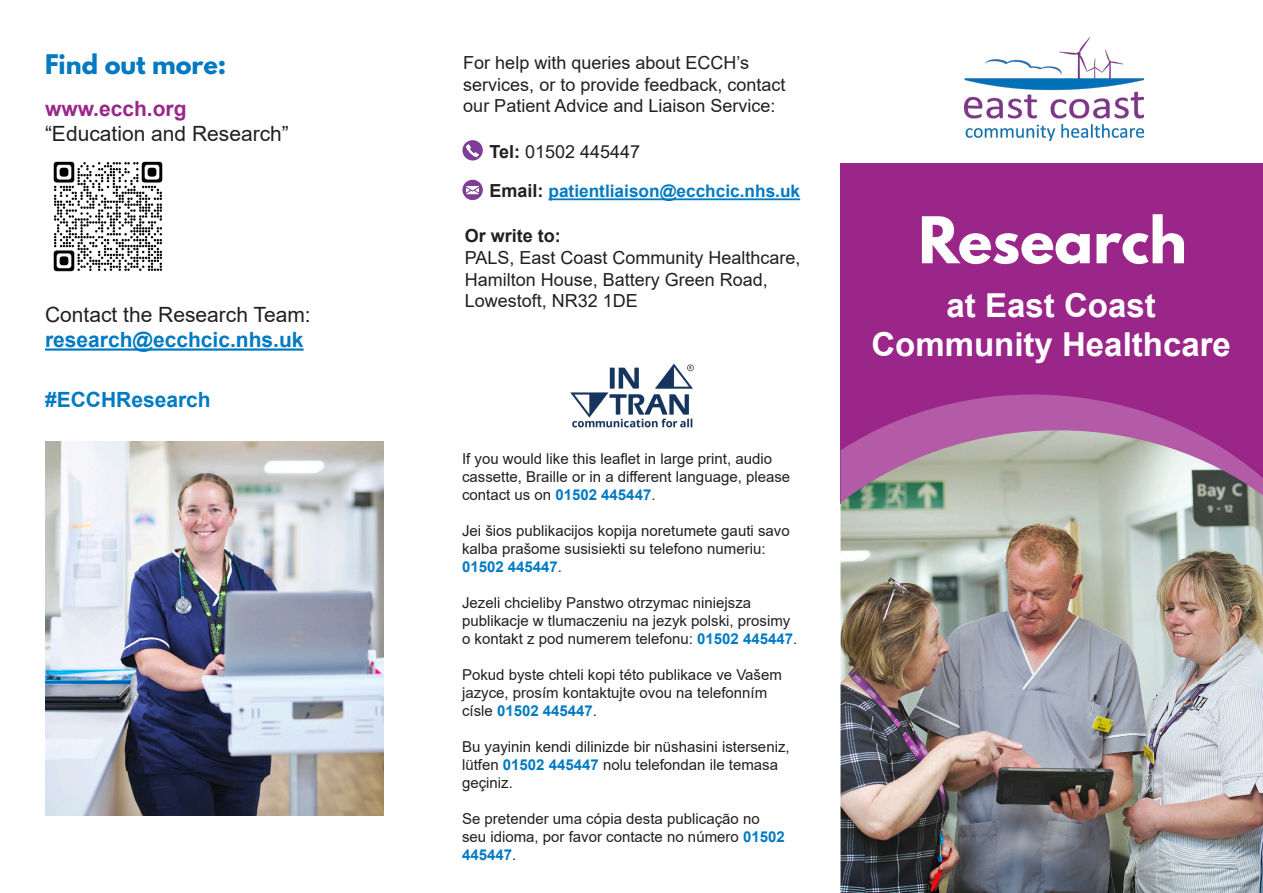
<style>
.page{position:relative;width:1263px;height:893px;background:#fff}
.page>*{position:absolute;margin:0;border:0;box-sizing:border-box;transform-origin:0 0}
.Bullet_Points{font:700 57px "League Spartan";letter-spacing:-.005em;color:#fff}
.Bullet_Points-2{font:700 33px "Arial";color:#fff}
.Bullet_Points-3{font:700 24px "League Spartan";color:#007ac2}
.Bullet_Points-4{font:21px/25.2px "Arial";color:#231f20}
.Bullet_Points-5{font:700 21px "Arial";color:#007ac2}
.Bullet_Points-6{font:700 21px "Arial";color:#9b2689}
.Bullet_Points-7{font:18px/21.6px "Arial";color:#231f20}
.Bullet_Points-8{font:700 18px "Arial";color:#231f20}
.Bullet_Points-9{font:700 17.25px "Arial";color:#007ac2}
.Bullet_Points-10{font:15px/18px "Arial";color:#231f20}
.s1{font-weight:700;color:#007ac2}
.s2{font-weight:700}
.s3{font-size:18px;color:#231f20}
</style>
<div class="page">
<div style="left:840px;top:163px;width:423px;height:341px;background:#9b2689"></div>
<svg style="left:877px;top:394px;width:312px;height:36px;fill:#b35ba6"></svg>
<img style="left:964px;top:38px;width:179px;height:102px">
<img style="left:45px;top:442px;width:339px;height:373px">
<svg style="left:462px;top:140px;width:21px;height:20px"></svg>
<svg style="left:462px;top:180px;width:21px;height:20px"></svg>
<img style="left:464px;top:182px;width:16px;height:16px">
<img style="left:464px;top:143px;width:16px;height:15px">
<hr style="left:548px;top:198px;width:252px;height:2px;background:#007ac2">
<img style="left:570px;top:363px;width:124px;height:65px">
<hr style="left:45px;top:348px;width:259px;height:3px;background:#007ac2">
<img style="left:53px;top:161px;width:110px;height:111px">
<img style="left:840px;top:430px;width:423px;height:463px">
<p class="Bullet_Points-3" style="left:45px;top:45px;width:183px">Find out more:</p>
<p class="Bullet_Points-7" style="left:463px;top:52px;width:324px">For help with queries about ECCH’s services, or to provide feedback, contact our Patient Advice and Liaison Service:</p>
<p class="Bullet_Points-6" style="left:45px;top:94px;width:143px">www.ecch.org</p>
<p class="Bullet_Points-4" style="left:45px;top:121px;width:245px">“Education and Research”</p>
<p class="Bullet_Points-4" style="left:45px;top:302px;width:267px">Contact the Research Team: <span class="s1">research@ecchcic.nhs.uk</span></p>
<p class="Bullet_Points-5" style="left:45px;top:385px;width:167px">#ECCHResearch</p>
<p class="Bullet_Points-7" style="left:489px;top:141px;width:152px"><span class="s2">Tel:</span> 01502 445447</p>
<p class="Bullet_Points-9" style="left:489px;top:179px;width:312px"><span class="s3">Email:</span> patientliaison@ecchcic.nhs.uk</p>
<p class="Bullet_Points-8" style="left:465px;top:223px;width:98px">Or write to:</p>
<p class="Bullet_Points-7" style="left:465px;top:247px;width:337px">PALS, East Coast Community Healthcare,</p>
<p class="Bullet_Points-7" style="left:465px;top:268px;width:305px">Hamilton House, Battery Green Road,</p>
<p class="Bullet_Points-7" style="left:465px;top:290px;width:175px">Lowestoft, NR32 1DE</p>
<p class="Bullet_Points-10" style="left:462px;top:450px;width:330px">If you would like this leaflet in large print, audio cassette, Braille or in a different language, please contact us on <span class="s1">01502 445447</span>.</p>
<p class="Bullet_Points-10" style="left:462px;top:522px;width:329px">Jei šios publikacijos kopija noretumete gauti savo kalba prašome susisiekti su telefono numeriu:<br><span class="s1">01502 445447</span>.</p>
<p class="Bullet_Points-10" style="left:462px;top:594px;width:337px">Jezeli chcieliby Panstwo otrzymac niniejsza publikacje w tlumaczeniu na jezyk polski, prosimy o kontakt z pod numerem telefonu: <span class="s1">01502 445447</span>.</p>
<p class="Bullet_Points-10" style="left:462px;top:666px;width:321px">Pokud byste chteli kopi této publikace ve Vašem jazyce, prosím kontaktujte ovou na telefonním císle <span class="s1">01502 445447</span>.</p>
<p class="Bullet_Points-10" style="left:462px;top:738px;width:329px">Bu yayinin kendi dilinizde bir nüshasini isterseniz, lütfen <span class="s1">01502 445447</span> nolu telefondan ile temasa geçiniz.</p>
<p class="Bullet_Points-10" style="left:462px;top:810px;width:324px">Se pretender uma cópia desta publicação no seu idioma, por favor contacte no número <span class="s1">01502<br>445447</span>.</p>
<p class="Bullet_Points" style="left:918px;top:196px;width:270px">Research</p>
<p class="Bullet_Points-2" style="left:947px;top:282px;width:211px">at East Coast</p>
<p class="Bullet_Points-2" style="left:871px;top:321px;width:361px">Community Healthcare</p>
</div>
